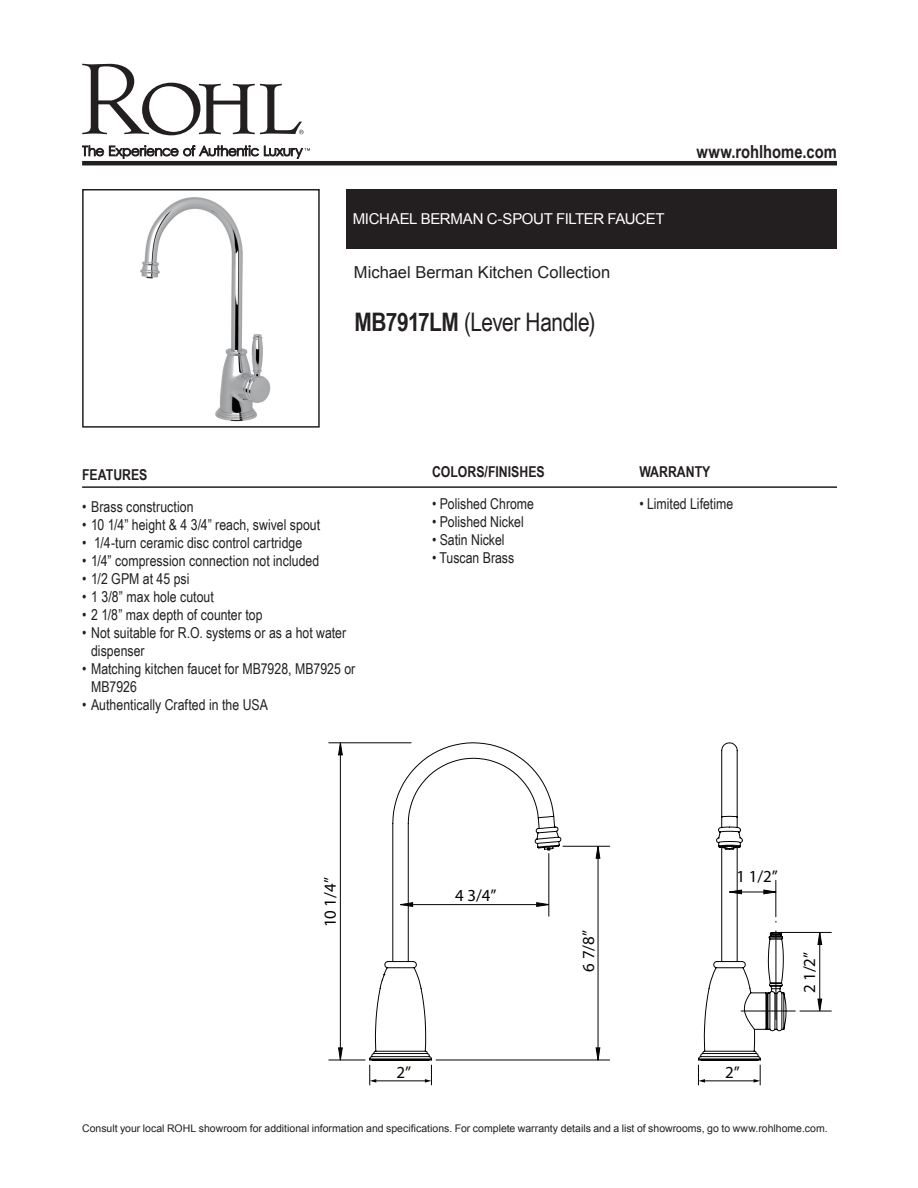
<style>
.page{position:relative;width:918px;height:1188px;background:#fff}
.page>*{position:absolute;margin:0;border:0;box-sizing:border-box;transform-origin:0 0}
.Product_Info_Nest{font:25.5px "Arial Narrow";letter-spacing:-.02em;color:#231f20}
.t1{font:700 18px "Arial Narrow";color:#231f20}
.t2{font:16.95px "Myriad Pro";color:#040503}
.t3{font:16.5px "Arial";color:#231f20}
.Product_Info_Nest-2{font:15px "Arial Narrow";color:#231f20}
.FEATURES{font:15px "Arial Narrow";letter-spacing:.005em;color:#231f20}
.Product_Title_Bar{font:15px "Arial";letter-spacing:-.025em;color:#fff}
.t4{font:700 15px "Arial Narrow";color:#231f20}
.t5{font:10.5px "Arial";color:#231f20}
.s1{font-weight:700}
</style>
<div class="page">
<svg style="left:82px;top:64px;width:222px;height:71px"></svg>
<svg style="left:82px;top:145px;width:228px;height:14px"></svg>
<hr style="left:82px;top:161px;width:755px;height:4px;background:#231f20">
<div style="left:346px;top:189px;width:491px;height:59px;background:#231f20"></div>
<img style="left:140px;top:197px;width:131px;height:225px">
<div style="left:82px;top:189px;width:238px;height:239px;border:2px solid #231f20"></div>
<hr style="left:82px;top:486px;width:755px;height:2px;background:#231f20">
<hr style="left:329px;top:743px;width:82px;height:1px;background:#040503">
<hr style="left:329px;top:1060px;width:36px;height:1px;background:#040503">
<hr style="left:800px;top:1011px;width:31px;height:1px;background:#040503">
<hr style="left:780px;top:932px;width:51px;height:1px;background:#040503">
<svg style="left:339px;top:743px;width:483px;height:317px"></svg>
<svg style="left:369px;top:743px;width:418px;height:318px"></svg>
<hr style="left:375px;top:1081px;width:51px;height:1px;background:#040503">
<svg style="left:369px;top:1065px;width:7px;height:20px"></svg>
<svg style="left:425px;top:1065px;width:7px;height:20px"></svg>
<hr style="left:704px;top:1081px;width:51px;height:1px;background:#040503">
<svg style="left:698px;top:1065px;width:7px;height:20px"></svg>
<svg style="left:754px;top:1065px;width:7px;height:20px"></svg>
<p class="Product_Title_Bar" style="left:353px;top:209px;width:313px">MICHAEL BERMAN C-SPOUT FILTER FAUCET</p>
<p class="t3" style="left:354px;top:261px;width:258px">Michael Berman Kitchen Collection</p>
<p class="Product_Info_Nest" style="left:354px;top:307px;width:242px"><span class="s1">MB7917LM</span> (Lever Handle)</p>
<p class="t1" style="left:696px;top:141px;width:142px">www.rohlhome.com</p>
<p class="t4" style="left:82px;top:466px;width:67px">FEATURES</p>
<p class="Product_Info_Nest-2" style="left:82px;top:498px;width:113px">• Brass construction</p>
<p class="Product_Info_Nest-2" style="left:82px;top:516px;width:240px">• 10 1/4” height &amp; 4 3/4” reach, swivel spout</p>
<p class="FEATURES" style="left:82px;top:534px;width:222px">• 1/4-turn ceramic disc control cartridge</p>
<p class="Product_Info_Nest-2" style="left:82px;top:552px;width:239px">• 1/4” compression connection not included</p>
<p class="Product_Info_Nest-2" style="left:82px;top:570px;width:109px">• 1/2 GPM at 45 psi</p>
<p class="Product_Info_Nest-2" style="left:82px;top:588px;width:133px">• 1 3/8” max hole cutout</p>
<p class="Product_Info_Nest-2" style="left:82px;top:606px;width:182px">• 2 1/8” max depth of counter top</p>
<p class="Product_Info_Nest-2" style="left:82px;top:624px;width:266px">• Not suitable for R.O. systems or as a hot water</p>
<p class="Product_Info_Nest-2" style="left:91px;top:642px;width:55px">dispenser</p>
<p class="Product_Info_Nest-2" style="left:82px;top:660px;width:275px">• Matching kitchen faucet for MB7928, MB7925 or</p>
<p class="Product_Info_Nest-2" style="left:91px;top:678px;width:47px">MB7926</p>
<p class="Product_Info_Nest-2" style="left:82px;top:696px;width:187px">• Authentically Crafted in the USA</p>
<p class="t4" style="left:432px;top:463px;width:114px">COLORS/FINISHES</p>
<p class="Product_Info_Nest-2" style="left:432px;top:495px;width:104px">• Polished Chrome</p>
<p class="Product_Info_Nest-2" style="left:432px;top:513px;width:93px">• Polished Nickel</p>
<p class="Product_Info_Nest-2" style="left:432px;top:531px;width:74px">• Satin Nickel</p>
<p class="Product_Info_Nest-2" style="left:432px;top:549px;width:84px">• Tuscan Brass</p>
<p class="t4" style="left:639px;top:463px;width:73px">WARRANTY</p>
<p class="Product_Info_Nest-2" style="left:639px;top:495px;width:95px">• Limited Lifetime</p>
<p class="t2" style="left:320px;top:927px;width:52px;rotate:-90deg">10 1/4”</p>
<p class="t2" style="left:455px;top:885px;width:43px">4 3/4”</p>
<p class="t2" style="left:578px;top:972px;width:43px;rotate:-90deg">6 7/8”</p>
<p class="t2" style="left:736px;top:866px;width:43px">1 1/2”</p>
<p class="t2" style="left:799px;top:993px;width:43px;rotate:-90deg">2 1/2”</p>
<p class="t2" style="left:397px;top:1062px;width:16px">2”</p>
<p class="t2" style="left:725px;top:1062px;width:16px">2”</p>
<p class="t5" style="left:82px;top:1121px;width:747px">Consult your local ROHL showroom for additional information and specifications. For complete warranty details and a list of showrooms, go to www.rohlhome.com.</p>
</div>
